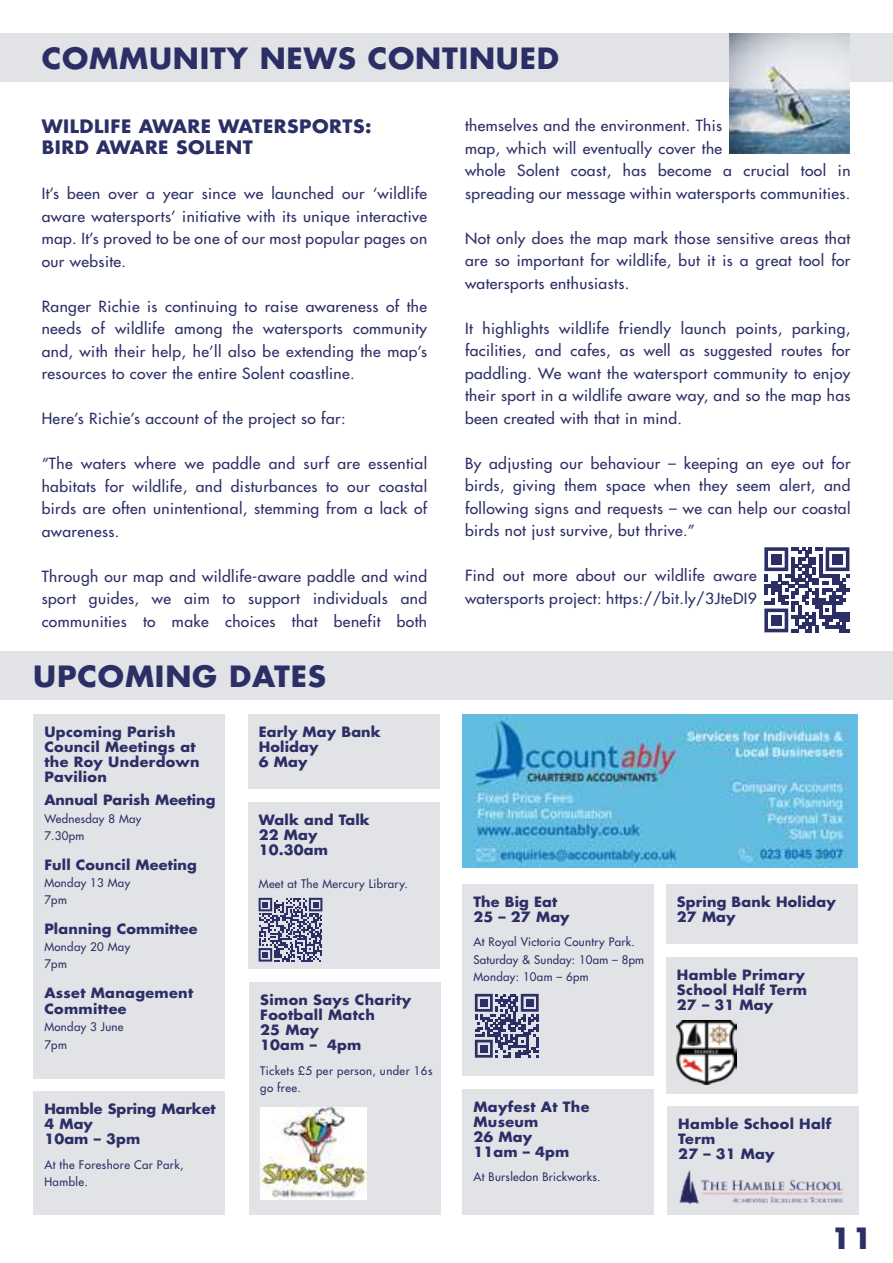
<style>
.page{position:relative;width:893px;height:1263px;background:#fff}
.page>*{position:absolute;margin:0;border:0;box-sizing:border-box;transform-origin:0 0}
.t1{font:700 28.5px "Futura";letter-spacing:.025em;color:#2c2f66;scale:1.04 1}
.t2{font:700 18px/21px "Futura";letter-spacing:.025em;color:#2c2f66;scale:1.04 1}
.t3{font:15px/22.5px "Futura";letter-spacing:.025em;color:#2c2f66;text-align:justify;scale:1.04 1}
.t4{font:700 13.8px/15px "Futura";letter-spacing:.01em;color:#2c2f66;scale:1.04 1}
.t5{font:11.55px/17.2px "Futura";letter-spacing:.025em;color:#2c2f66}
</style>
<div class="page">
<div style="left:248px;top:714px;width:191px;height:75px;background:#e2e3e7"></div>
<div style="left:33px;top:1091px;width:192px;height:124px;background:#e2e3e7"></div>
<div style="left:666px;top:884px;width:191px;height:60px;background:#e2e3e7"></div>
<div style="left:462px;top:884px;width:192px;height:192px;background:#e2e3e7"></div>
<svg style="left:475px;top:994px;width:64px;height:64px"></svg>
<div style="left:480px;top:999px;width:8px;height:7px;background:#2c2f66"></div>
<div style="left:526px;top:999px;width:8px;height:7px;background:#2c2f66"></div>
<div style="left:480px;top:1045px;width:8px;height:7px;background:#2c2f66"></div>
<div style="left:462px;top:1089px;width:192px;height:126px;background:#e2e3e7"></div>
<div style="left:248px;top:803px;width:191px;height:166px;background:#e2e3e7"></div>
<svg style="left:259px;top:898px;width:63px;height:63px"></svg>
<div style="left:0;top:34px;width:893px;height:48px;background:#e2e3e7"></div>
<div style="left:33px;top:714px;width:192px;height:364px;background:#e2e3e7"></div>
<div style="left:0;top:651px;width:893px;height:48px;background:#e2e3e7"></div>
<img style="left:462px;top:714px;width:395px;height:154px">
<div style="left:249px;top:982px;width:192px;height:233px;background:#e2e3e7"></div>
<img style="left:260px;top:1107px;width:107px;height:93px">
<div style="left:667px;top:1106px;width:192px;height:109px;background:#e2e3e7"></div>
<img style="left:679px;top:1170px;width:165px;height:35px">
<div style="left:666px;top:957px;width:191px;height:136px;background:#e2e3e7"></div>
<img style="left:677px;top:1020px;width:59px;height:64px">
<img style="left:730px;top:34px;width:119px;height:119px">
<svg style="left:764px;top:547px;width:85px;height:85px"></svg>
<div style="left:771px;top:554px;width:10px;height:10px;background:#2c2f66"></div>
<div style="left:832px;top:554px;width:11px;height:10px;background:#2c2f66"></div>
<div style="left:771px;top:615px;width:10px;height:10px;background:#2c2f66"></div>
<h1 class="t1" style="left:42px;top:46px;width:499px">COMMUNITY NEWS CONTINUED</h1>
<p class="t2" style="left:42px;top:117px;width:319px">WILDLIFE AWARE WATERSPORTS:<br>BIRD AWARE SOLENT</p>
<p class="t3" style="left:42px;top:183px;width:372px">It’s been over a year since we launched our ‘wildlife aware watersports’ initiative with its unique interactive map. It’s proved to be one of our most popular pages on our website.</p>
<p class="t3" style="left:42px;top:296px;width:372px">Ranger Richie is continuing to raise awareness of the needs of wildlife among the watersports community and, with their help, he’ll also be extending the map’s resources to cover the entire Solent coastline.</p>
<p class="t3" style="left:42px;top:408px;width:294px">Here’s Richie’s account of the project so far:</p>
<p class="t3" style="left:42px;top:453px;width:372px">“The waters where we paddle and surf are essential habitats for wildlife, and disturbances to our coastal birds are often unintentional, stemming from a lack of awareness.</p>
<p class="t3" style="left:42px;top:566px;width:372px">Through our map and wildlife-aware paddle and wind sport guides, we aim to support individuals and communities to make choices that benefit both</p>
<h1 class="t1" style="left:33px;top:663px;width:283px">UPCOMING DATES</h1>
<p class="t4" style="left:44px;top:725px;width:151px">Upcoming Parish<br>Council Meetings at the Roy Underdown<br>Pavilion</p>
<p class="t4" style="left:44px;top:794px;width:166px">Annual Parish Meeting</p>
<p class="t5" style="left:44px;top:810px;width:99px">Wednesday 8 May<br>7.30pm</p>
<p class="t4" style="left:44px;top:858px;width:148px">Full Council Meeting</p>
<p class="t5" style="left:44px;top:875px;width:87px">Monday 13 May<br>7pm</p>
<p class="t4" style="left:44px;top:922px;width:149px">Planning Committee</p>
<p class="t5" style="left:44px;top:939px;width:87px">Monday 20 May<br>7pm</p>
<p class="t4" style="left:44px;top:986px;width:145px;line-height:16.2px">Asset Management<br>Committee</p>
<p class="t5" style="left:44px;top:1019px;width:81px">Monday 3 June<br>7pm</p>
<p class="t4" style="left:44px;top:1102px;width:166px">Hamble Spring Market<br>4 May<br>10am – 3pm</p>
<p class="t5" style="left:44px;top:1156px;width:141px">At the Foreshore Car Park,<br>Hamble.</p>
<p class="t4" style="left:259px;top:725px;width:119px">Early May Bank<br>Holiday<br>6 May</p>
<p class="t4" style="left:259px;top:814px;width:108px">Walk and Talk<br>22 May<br>10.30am</p>
<p class="t5" style="left:259px;top:875px;width:150px">Meet at The Mercury Library.</p>
<p class="t4" style="left:260px;top:993px;width:147px">Simon Says Charity<br>Football Match<br>25 May<br>10am – 4pm</p>
<p class="t5" style="left:260px;top:1062px;width:174px">Tickets £5 per person, under 16s go free.</p>
<p class="t3" style="left:465px;top:115px;width:372px;text-align:left">themselves and the environment. This<br>map, which will eventually cover the<br>whole Solent coast, has become a crucial tool in spreading our message within watersports communities.</p>
<p class="t3" style="left:465px;top:228px;width:372px">Not only does the map mark those sensitive areas that are so important for wildlife, but it is a great tool for watersports enthusiasts.</p>
<p class="t3" style="left:465px;top:318px;width:372px">It highlights wildlife friendly launch points, parking, facilities, and cafes, as well as suggested routes for paddling. We want the watersport community to enjoy their sport in a wildlife aware way, and so the map has been created with that in mind.</p>
<p class="t3" style="left:465px;top:453px;width:372px">By adjusting our behaviour – keeping an eye out for birds, giving them space when they seem alert, and following signs and requests – we can help our coastal birds not just survive, but thrive.”</p>
<p class="t3" style="left:465px;top:565px;width:282px">Find out more about our wildlife aware watersports project: https://bit.ly/3JteDI9</p>
<p class="t4" style="left:473px;top:895px;width:94px">The Big Eat<br>25 – 27 May</p>
<p class="t5" style="left:473px;top:934px;width:172px">At Royal Victoria Country Park.<br>Saturday &amp; Sunday: 10am – 8pm<br>Monday: 10am – 6pm</p>
<p class="t4" style="left:677px;top:895px;width:154px">Spring Bank Holiday<br>27 May</p>
<p class="t4" style="left:677px;top:968px;width:127px">Hamble Primary<br>School Half Term<br>27 – 31 May</p>
<p class="t4" style="left:473px;top:1100px;width:113px">Mayfest At The<br>Museum<br>26 May<br>11am – 4pm</p>
<p class="t5" style="left:473px;top:1169px;width:129px">At Bursledon Brickworks.</p>
<p class="t4" style="left:678px;top:1117px;width:149px">Hamble School Half<br>Term<br>27 – 31 May</p>
<h1 class="t1" style="left:831px;top:1225px;width:41px">11</h1>
</div>
